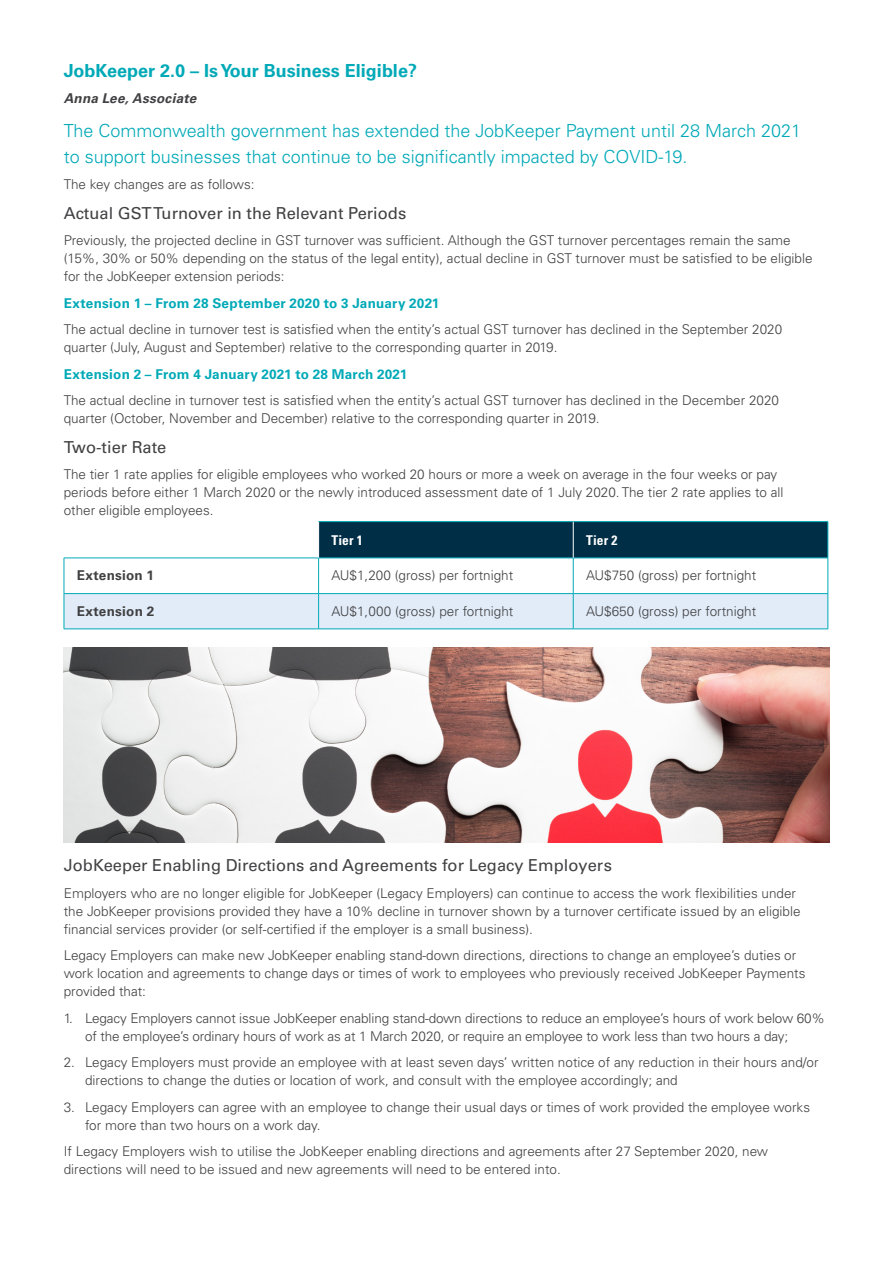
<style>
.page{position:relative;width:893px;height:1263px;background:#fff}
.page>*{position:absolute;margin:0;border:0;box-sizing:border-box;transform-origin:0 0}
.t1{font:300 18px/25.5px "Univers LTCYR 45";color:#00a9b7}
.t2{font:700 18px "Univers LTCYR 65";color:#00a9b7}
.t3{font:16.5px "Univers LTCYR 55 Roman";color:#414042}
.t4{font:300 13.5px/18px "Univers LTCYR 45";color:#414042}
.t5{font:700 13.5px "Univers LTCYR 65";letter-spacing:.015em;color:#00a9b7}
.t6{font:700 13.5px "Univers LTCYR 65";letter-spacing:.02em;color:#414042}
.t7{font:italic 700 13.5px "Univers LTCYR 65";letter-spacing:.015em;color:#414042}
.t8{font:13.5px "Univers LTCYR 67 Bold Cond";letter-spacing:.015em;color:#fff}
</style>
<div class="page">
<svg style="left:64px;top:522px;width:764px;height:107px"></svg>
<hr style="left:318px;top:521px;width:255px;height:1px;background:#00a9b7">
<hr style="left:573px;top:521px;width:255px;height:1px;background:#00a9b7">
<hr style="left:828px;top:522px;width:1px;height:36px;background:#00a9b7">
<hr style="left:64px;top:558px;width:255px;height:1px;background:#00a9b7">
<hr style="left:64px;top:558px;width:1px;height:35px;background:#00a9b7">
<hr style="left:319px;top:558px;width:254px;height:1px;background:#00a9b7">
<hr style="left:318px;top:558px;width:1px;height:35px;background:#00a9b7">
<hr style="left:573px;top:558px;width:255px;height:1px;background:#00a9b7">
<hr style="left:573px;top:558px;width:1px;height:35px;background:#00a9b7">
<hr style="left:828px;top:558px;width:1px;height:35px;background:#00a9b7">
<hr style="left:64px;top:593px;width:255px;height:1px;background:#00a9b7">
<hr style="left:64px;top:594px;width:1px;height:35px;background:#00a9b7">
<hr style="left:319px;top:593px;width:254px;height:1px;background:#00a9b7">
<hr style="left:318px;top:594px;width:1px;height:35px;background:#00a9b7">
<hr style="left:573px;top:593px;width:255px;height:1px;background:#00a9b7">
<hr style="left:573px;top:594px;width:1px;height:35px;background:#00a9b7">
<hr style="left:828px;top:594px;width:1px;height:35px;background:#00a9b7">
<hr style="left:64px;top:629px;width:255px;height:1px;background:#00a9b7">
<hr style="left:319px;top:629px;width:254px;height:1px;background:#00a9b7">
<hr style="left:573px;top:629px;width:255px;height:1px;background:#00a9b7">
<hr style="left:318px;top:522px;width:1px;height:36px;background:#fff">
<hr style="left:573px;top:522px;width:1px;height:36px;background:#fff">
<img style="left:64px;top:647px;width:765px;height:196px">
<h1 class="t2" style="left:64px;top:58px;width:355px">JobKeeper 2.0 – Is Your Business Eligible?</h1>
<p class="t7" style="left:64px;top:89px;width:134px">Anna Lee, Associate</p>
<h1 class="t1" style="left:64px;top:118px;width:739px">The Commonwealth government has extended the JobKeeper Payment until 28 March 2021 to support businesses that continue to be significantly impacted by COVID-19.</h1>
<p class="t4" style="left:64px;top:175px;width:192px">The key changes are as follows:</p>
<p class="t3" style="left:64px;top:202px;width:344px">Actual GST Turnover in the Relevant Periods</p>
<p class="t4" style="left:64px;top:231px;width:750px">Previously, the projected decline in GST turnover was sufficient. Although the GST turnover percentages remain the same (15%, 30% or 50% depending on the status of the legal entity), actual decline in GST turnover must be satisfied to be eligible for the JobKeeper extension periods:</p>
<p class="t5" style="left:64px;top:294px;width:377px">Extension 1 – From 28 September 2020 to 3 January 2021</p>
<p class="t4" style="left:64px;top:320px;width:720px">The actual decline in turnover test is satisfied when the entity’s actual GST turnover has declined in the September 2020 quarter (July, August and September) relative to the corresponding quarter in 2019.</p>
<p class="t5" style="left:64px;top:365px;width:345px">Extension 2 – From 4 January 2021 to 28 March 2021</p>
<p class="t4" style="left:64px;top:391px;width:717px">The actual decline in turnover test is satisfied when the entity’s actual GST turnover has declined in the December 2020 quarter (October, November and December) relative to the corresponding quarter in 2019.</p>
<p class="t3" style="left:64px;top:436px;width:104px">Two-tier Rate</p>
<p class="t4" style="left:64px;top:465px;width:721px">The tier 1 rate applies for eligible employees who worked 20 hours or more a week on average in the four weeks or pay periods before either 1 March 2020 or the newly introduced assessment date of 1 July 2020. The tier 2 rate applies to all other eligible employees.</p>
<p class="t8" style="left:331px;top:532px;width:33px">Tier 1</p>
<p class="t8" style="left:586px;top:532px;width:33px">Tier 2</p>
<p class="t6" style="left:77px;top:566px;width:79px">Extension 1</p>
<p class="t4" style="left:331px;top:566px;width:183px">AU$1,200 (gross) per fortnight</p>
<p class="t4" style="left:586px;top:566px;width:172px">AU$750 (gross) per fortnight</p>
<p class="t6" style="left:77px;top:602px;width:79px">Extension 2</p>
<p class="t4" style="left:331px;top:602px;width:184px">AU$1,000 (gross) per fortnight</p>
<p class="t4" style="left:586px;top:602px;width:172px">AU$650 (gross) per fortnight</p>
<p class="t3" style="left:64px;top:854px;width:550px">JobKeeper Enabling Directions and Agreements for Legacy Employers</p>
<p class="t4" style="left:64px;top:883px;width:738px">Employers who are no longer eligible for JobKeeper (Legacy Employers) can continue to access the work flexibilities under the JobKeeper provisions provided they have a 10% decline in turnover shown by a turnover certificate issued by an eligible financial services provider (or self-certified if the employer is a small business).</p>
<p class="t4" style="left:64px;top:946px;width:743px">Legacy Employers can make new JobKeeper enabling stand-down directions, directions to change an employee’s duties or work location and agreements to change days or times of work to employees who previously received JobKeeper Payments provided that:</p>
<p class="t4" style="left:85px;top:1008px;width:741px;text-indent:-21px">1. Legacy Employers cannot issue JobKeeper enabling stand-down directions to reduce an employee’s hours of work below 60% of the employee’s ordinary hours of work as at 1 March 2020, or require an employee to work less than two hours a day;</p>
<p class="t4" style="left:85px;top:1053px;width:735px;text-indent:-21px">2. Legacy Employers must provide an employee with at least seven days’ written notice of any reduction in their hours and/or directions to change the duties or location of work, and consult with the employee accordingly; and</p>
<p class="t4" style="left:85px;top:1097px;width:726px;text-indent:-21px">3. Legacy Employers can agree with an employee to change their usual days or times of work provided the employee works for more than two hours on a work day.</p>
<p class="t4" style="left:64px;top:1142px;width:706px">If Legacy Employers wish to utilise the JobKeeper enabling directions and agreements after 27 September 2020, new directions will need to be issued and new agreements will need to be entered into.</p>
</div>
